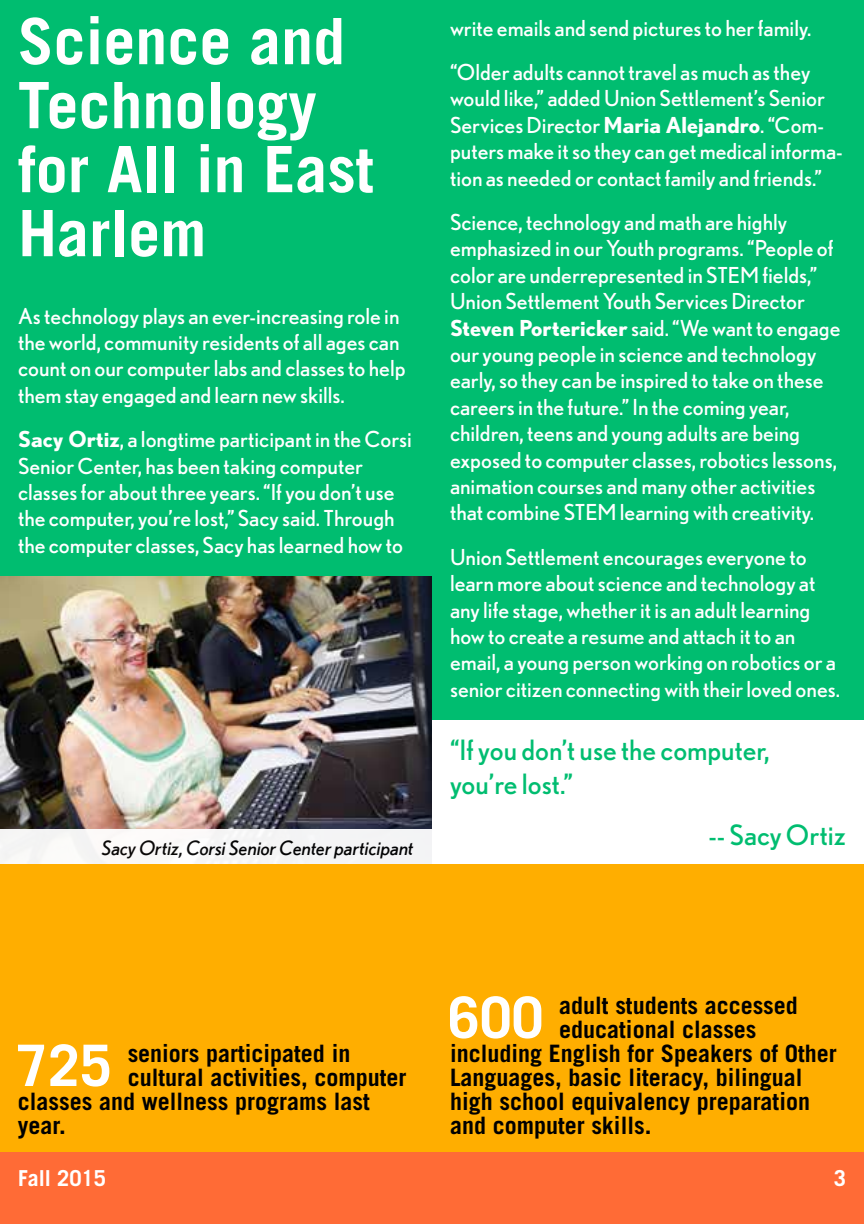
<style>
.page{position:relative;width:864px;height:1224px;background:#fff}
.page>*{position:absolute;margin:0;border:0;box-sizing:border-box;transform-origin:0 0}
.t1{font:700 64px/64px "Trade Gothic LT Std";color:#fff}
.t2{font:700 57.2px "Trade Gothic LT Std";color:#fff}
.t3{font:28px/33.6px "Nobel";color:#00bd70}
.t4{font:700 24px "Trade Gothic LT Std";color:#000}
.t5{font:22px/26.4px "Nobel";color:#fff}
.t6{font:700 22px "Trade Gothic LT Std";color:#fff}
.t7{font:italic 20px "Nobel";color:#000}
.s1{font-weight:700}
</style>
<div class="page">
<div style="left:0;top:1152px;width:864px;height:72px;background:#ff6b36"></div>
<div style="left:0;top:864px;width:864px;height:288px;background:#ffae00"></div>
<div style="left:0;top:0;width:432px;height:288px;background:#00bd70"></div>
<div style="left:0;top:288px;width:432px;height:288px;background:#00bd70"></div>
<div style="left:432px;top:0;width:432px;height:720px;background:#00bd70"></div>
<img style="left:0;top:576px;width:432px;height:253px">
<div style="left:0;top:829px;width:432px;height:35px;background:#f5f5f6"></div>
<h1 class="t1" style="left:18px;top:8px;width:357px">Science and<br>Technology for All in East<br>Harlem</h1>
<p class="t5" style="left:18px;top:302px;width:389px">As technology plays an ever-increasing role in the world, community residents of all ages can count on our computer labs and classes to help them stay engaged and learn new skills.</p>
<p class="t5" style="left:18px;top:426px;width:395px"><span class="s1">Sacy Ortiz</span>, a longtime participant in the Corsi Senior Center, has been taking computer classes for about three years. “If you don’t use the computer, you’re lost,” Sacy said. Through the computer classes, Sacy has learned how to</p>
<p class="t7" style="left:102px;top:836px;width:314px">Sacy Ortiz, Corsi Senior Center participant</p>
<p class="t5" style="left:450px;top:5px;width:363px;line-height:44.4px">write emails and send pictures to her family. “Older adults cannot travel as much as they</p>
<p class="t5" style="left:450px;top:85px;width:394px">would like,” added Union Settlement’s Senior Services Director <span class="s1">Maria Alejandro</span>. “Com&shy;puters make it so they can get medical informa&shy;tion as needed or contact family and friends.”</p>
<p class="t5" style="left:450px;top:209px;width:392px">Science, technology and math are highly emphasized in our Youth programs. “People of color are underrepresented in STEM fields,” Union Settlement Youth Services Director <span class="s1">Steven Portericker</span> said. “We want to engage our young people in science and technology early, so they can be inspired to take on these careers in the future.” In the coming year, children, teens and young adults are being exposed to computer classes, robotics lessons, animation courses and many other activities that combine STEM learning with creativity.</p>
<p class="t5" style="left:450px;top:543px;width:392px">Union Settlement encourages everyone to learn more about science and technology at any life stage, whether it is an adult learning how to create a resume and attach it to an email, a young person working on robotics or a senior citizen connecting with their loved ones.</p>
<p class="t3" style="left:450px;top:733px;width:321px">“If you don’t use the computer, you’re lost.”</p>
<p class="t3" style="left:708px;top:818px;width:139px">-- Sacy Ortiz</p>
<h2 class="t2" style="left:16px;top:1030px;width:97px">725</h2>
<p class="t4" style="left:128px;top:1039px;width:224px">seniors participated in</p>
<p class="t4" style="left:128px;top:1063px;width:280px">cultural activities, computer</p>
<p class="t4" style="left:18px;top:1087px;width:353px">classes and wellness programs last</p>
<p class="t4" style="left:18px;top:1111px;width:50px">year.</p>
<h2 class="t2" style="left:448px;top:982px;width:97px">600</h2>
<p class="t4" style="left:559px;top:991px;width:240px">adult students accessed</p>
<p class="t4" style="left:559px;top:1015px;width:199px">educational classes</p>
<p class="t4" style="left:450px;top:1039px;width:388px">including English for Speakers of Other</p>
<p class="t4" style="left:450px;top:1063px;width:354px">Languages, basic literacy, bilingual</p>
<p class="t4" style="left:450px;top:1087px;width:361px">high school equivalency preparation</p>
<p class="t4" style="left:450px;top:1111px;width:203px">and computer skills.</p>
<p class="t6" style="left:18px;top:1165px;width:90px">Fall 2015</p>
<p class="t6" style="left:834px;top:1165px;width:14px">3</p>
</div>
